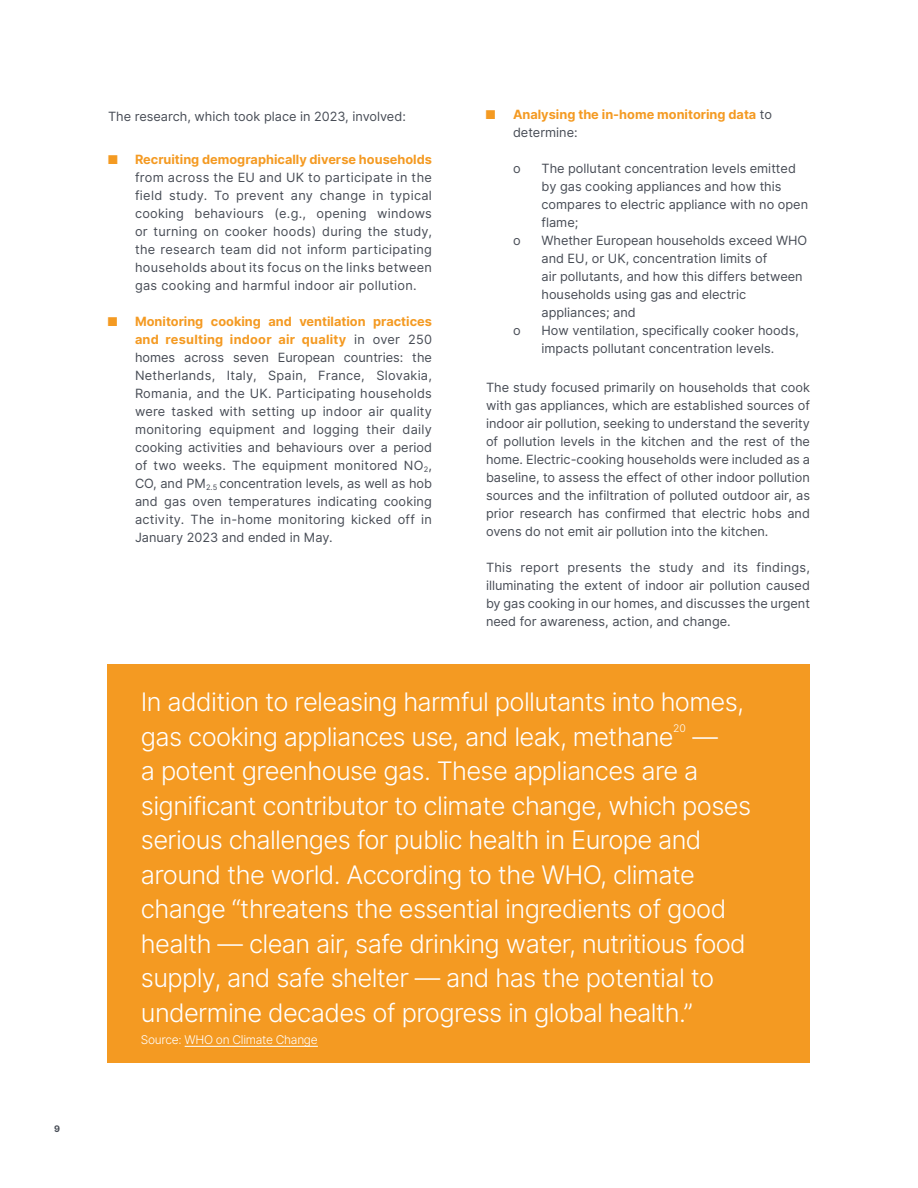
<style>
.page{position:relative;width:918px;height:1188px;background:#fff}
.page>*{position:absolute;margin:0;border:0;box-sizing:border-box;transform-origin:0 0}
.Quote_-_Teal{font:25.5px/34.5px "Inter Light BETA";letter-spacing:-.025em;color:#fff}
.Bullet_List_-_Orange{font:12.75px/18px "Inter";color:#474c55}
.Body_Copy_-_Dark_Grey{font:12.75px/18px "Inter";color:#474c55;text-align:justify}
.Bullet_List_-_Orange-2{font:700 12.75px/18px "Inter";color:#f49a22}
.Quote_-_Teal-2{font:12px "Inter Light BETA";letter-spacing:-.025em;color:#fff}
.Quote_-_Teal-3{font:10.5px "Inter Light BETA";color:#fff}
.t1{font:700 9px "Inter";color:#474c55}
.s1{color:#f49a22}
.s2{font-weight:700;color:#f49a22}
.s3{font-weight:400;color:#474c55}
.s4{font-style:inherit}
</style>
<div class="page">
<div style="left:108px;top:664px;width:702px;height:399px;background:#f49a22"></div>
<hr style="left:185px;top:1046px;width:133px;height:1px;background:#fff">
<p class="t1" style="left:54px;top:1123px;width:7px">9</p>
<p class="Body_Copy_-_Dark_Grey" style="left:108px;top:107px;width:299px">The research, which took place in 2023, involved:</p>
<p class="Bullet_List_-_Orange" style="left:135px;top:151px;width:299px;text-align:justify;text-indent:-27px"><span class="s1">■</span> <span class="s2">Recruiting demographically diverse households </span>from across the EU and UK to participate in the field study. To prevent any change in typical cooking behaviours (e.g., opening windows or turning on cooker hoods) during the study, the research team did not inform participating households about its focus on the links between gas cooking and harmful indoor air pollution.</p>
<p class="Bullet_List_-_Orange" style="left:135px;top:313px;width:299px;text-align:justify;text-indent:-27px"><span class="s1">■</span> <span class="s2">Monitoring cooking and ventilation practices and resulting indoor air quality</span> in over 250 homes across seven European countries: the Netherlands, Italy, Spain, France, Slovakia, Romania, and the UK. Participating households were tasked with setting up indoor air quality monitoring equipment and logging their daily cooking activities and behaviours over a period of two weeks. The equipment monitored NO<sub>2</sub>, CO, and PM<sub>2.5</sub> concentration levels, as well as hob and gas oven temperatures indicating cooking activity. The in-home monitoring kicked off in January 2023 and ended in May.</p>
<p class="Bullet_List_-_Orange-2" style="left:513px;top:106px;width:261px;text-indent:-27px">■ Analysing the in-home monitoring data <span class="s3">to determine:</span></p>
<p class="Bullet_List_-_Orange" style="left:513px;top:160px;width:9px">o</p>
<p class="Bullet_List_-_Orange" style="left:541px;top:160px;width:268px">The pollutant concentration levels emitted by gas cooking appliances and how this compares to electric appliance with no open flame;</p>
<p class="Bullet_List_-_Orange" style="left:513px;top:232px;width:9px">o</p>
<p class="Bullet_List_-_Orange" style="left:541px;top:232px;width:267px">Whether European households exceed WHO and EU, or UK, concentration limits of<br>air pollutants, and how this differs between households using gas and electric appliances; and</p>
<p class="Bullet_List_-_Orange" style="left:513px;top:322px;width:9px">o</p>
<p class="Bullet_List_-_Orange" style="left:541px;top:322px;width:259px">How ventilation, specifically cooker hoods, impacts pollutant concentration levels<span class="s4">.</span></p>
<p class="Body_Copy_-_Dark_Grey" style="left:486px;top:379px;width:326px">The study focused primarily on households that cook with gas appliances, which are established sources of indoor air pollution, seeking to understand the severity of pollution levels in the kitchen and the rest of the home. Electric-cooking households were included as a baseline, to assess the effect of other indoor pollution sources and the infiltration of polluted outdoor air, as prior research has confirmed that electric hobs and ovens do not emit air pollution into the kitchen.</p>
<p class="Body_Copy_-_Dark_Grey" style="left:486px;top:559px;width:326px">This report presents the study and its findings, illuminating the extent of indoor air pollution caused by gas cooking in our homes, and discusses the urgent need for awareness, action, and change.</p>
<p class="Quote_-_Teal" style="left:141px;top:685px;width:605px">In addition to releasing harmful pollutants into homes, gas cooking appliances use, and leak, methane</p>
<p class="Quote_-_Teal-3" style="left:673px;top:721px;width:14px">20</p>
<p class="Quote_-_Teal" style="left:141px;top:720px;width:612px;text-indent:552px">—<br>a potent greenhouse gas. These appliances are a significant contributor to climate change, which poses serious challenges for public health in Europe and around the world. According to the WHO, climate change “threatens the essential ingredients of good health — clean air, safe drinking water, nutritious food supply, and safe shelter — and has the potential to undermine decades of progress in global health.”</p>
<p class="Quote_-_Teal-2" style="left:141px;top:1031px;width:178px">Source: WHO on Climate Change</p>
</div>
